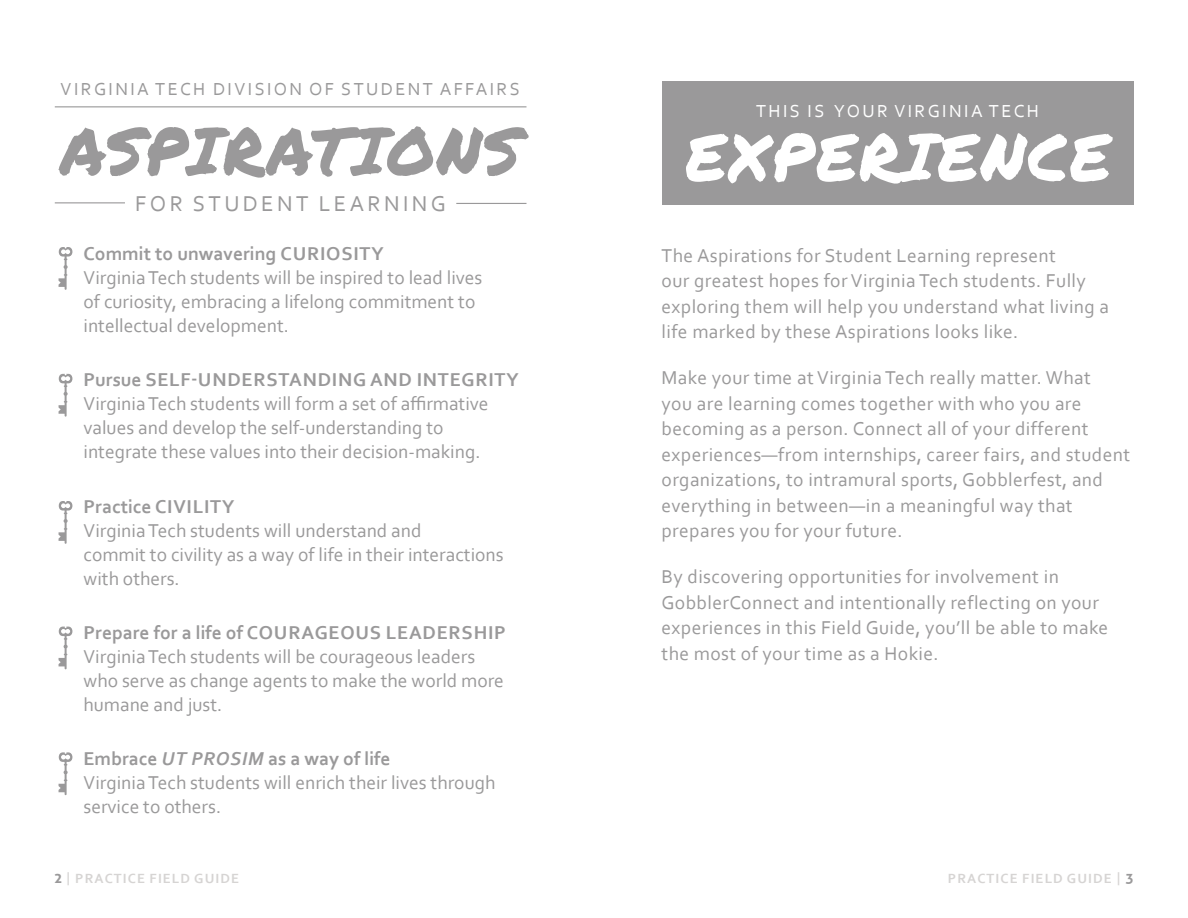
<style>
.page{position:relative;width:1188px;height:918px;background:#fff}
.page>*{position:absolute;margin:0;border:0;box-sizing:border-box;transform-origin:0 0}
.t1{font:66px "Permanent Marker";letter-spacing:.015em;color:#9a999a}
.t2{font:66px "Permanent Marker";letter-spacing:.03em;color:#fff}
.t3{font:22.5px "Corbel";letter-spacing:.15em;color:#9a999a}
.t4{font:19.5px/25.5px "Corbel";letter-spacing:.02em;color:#9a999a}
.t5{font:19.5px/24px "Corbel";color:#9a999a}
.t6{font:700 19.5px "Corbel";letter-spacing:.04em;color:#9a999a}
.t7{font:700 19.5px "Corbel";color:#9a999a}
.t8{font:700 19.5px "Corbel";letter-spacing:.02em;color:#9a999a}
.t9{font:18.3px "Corbel";letter-spacing:.13em;color:#9a999a}
.t10{font:18.3px "Corbel";letter-spacing:.13em;color:#fff}
.t11{font:700 13.95px "Corbel";letter-spacing:.08em;color:#d6d4d3}
.s1{font-weight:700}
.s2{font-weight:700;font-style:italic}
.s3{font-family:"Aller";color:#9a999a}
</style>
<div class="page">
<div style="left:662px;top:81px;width:472px;height:123px;background:#9a999a"></div>
<svg style="left:59px;top:374px;width:13px;height:43px"></svg>
<svg style="left:59px;top:752px;width:13px;height:43px"></svg>
<hr style="left:55px;top:202px;width:70px;height:1px;background:#9a999a">
<hr style="left:456px;top:203px;width:70px;height:1px;background:#9a999a">
<hr style="left:55px;top:106px;width:471px;height:1px;background:#9a999a">
<svg style="left:59px;top:627px;width:13px;height:42px"></svg>
<svg style="left:59px;top:501px;width:13px;height:43px"></svg>
<svg style="left:59px;top:247px;width:13px;height:43px"></svg>
<p class="t9" style="left:61px;top:77px;width:461px">VIRGINIA TECH DIVISION OF STUDENT AFFAIRS</p>
<p class="t10" style="left:756px;top:100px;width:284px">THIS IS YOUR VIRGINIA TECH</p>
<h1 class="t1" style="left:60px;top:102px;width:463px">ASPIRATIONS</h1>
<h1 class="t2" style="left:685px;top:108px;width:427px">EXPERIENCE</h1>
<p class="t3" style="left:135px;top:190px;width:312px">FOR STUDENT LEARNING</p>
<p class="t7" style="left:84px;top:241px;width:302px">Commit to unwavering CURIOSITY</p>
<p class="t5" style="left:84px;top:265px;width:400px">Virginia Tech students will be inspired to lead lives of curiosity, embracing a lifelong commitment to intellectual development.</p>
<p class="t6" style="left:84px;top:368px;width:437px">Pursue SELF-UNDERSTANDING AND INTEGRITY</p>
<p class="t5" style="left:84px;top:391px;width:407px">Virginia Tech students will form a set of affirmative values and develop the self-understanding to integrate these values into their decision-making.</p>
<p class="t8" style="left:84px;top:494px;width:152px">Practice CIVILITY</p>
<p class="t5" style="left:84px;top:518px;width:422px">Virginia Tech students will understand and<br>commit to civility as a way of life in their interactions with others.</p>
<p class="t4" style="left:662px;top:242px;width:449px">The Aspirations for Student Learning represent<br>our greatest hopes for Virginia Tech students. Fully exploring them will help you understand what living a life marked by these Aspirations looks like.</p>
<p class="t4" style="left:662px;top:365px;width:470px">Make your time at Virginia Tech really matter. What<br>you are learning comes together with who you are becoming as a person. Connect all of your different experiences—from internships, career fairs, and student organizations, to intramural sports, Gobblerfest, and everything in between—in a meaningful way that prepares you for your future.</p>
<p class="t4" style="left:662px;top:564px;width:448px">By discovering opportunities for involvement in GobblerConnect and intentionally reflecting on your experiences in this Field Guide, you’ll be able to make the most of your time as a Hokie.</p>
<p class="t6" style="left:84px;top:621px;width:424px">Prepare for a life of COURAGEOUS LEADERSHIP</p>
<p class="t5" style="left:83px;top:644px;width:422px">Virginia Tech students will be courageous leaders who serve as change agents to make the world more humane and just.</p>
<p class="t5" style="left:83px;top:746px;width:414px"><span class="s1">Embrace</span> <span class="s2">UT PROSIM</span> <span class="s1">as a way of life<br></span>Virginia Tech students will enrich their lives through service to others.</p>
<p class="t11" style="left:54px;top:869px;width:187px"><span class="s3">2</span> | PRACTICE FIELD GUIDE</p>
<p class="t11" style="left:948px;top:869px;width:187px">PRACTICE FIELD GUIDE | <span class="s3">3</span></p>
</div>
